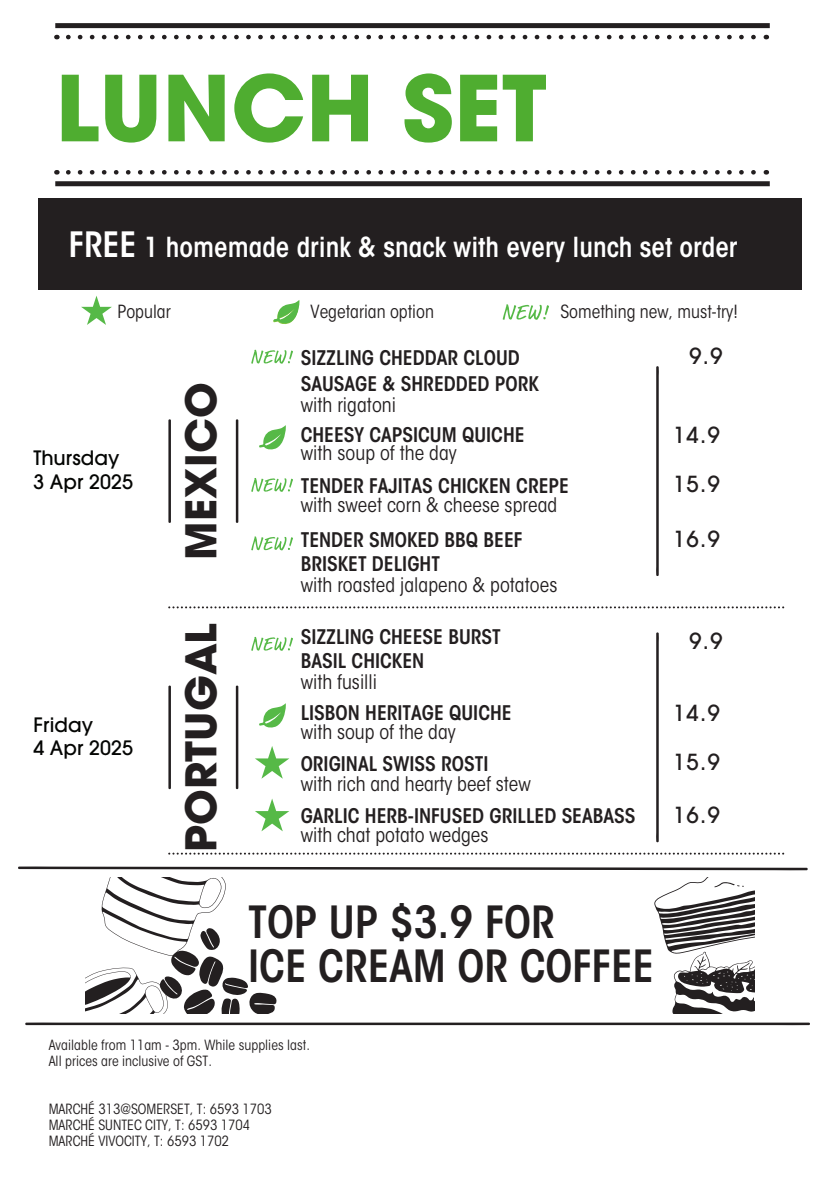
<style>
.page{position:relative;width:840px;height:1191px;background:#fff}
.page>*{position:absolute;margin:0;border:0;box-sizing:border-box;transform-origin:0 0}
.t1{font:700 90px "Avant Garde";color:#4fad30}
.t2{font:600 condensed 44px/43.8px "ITC Avant Garde Std";color:#231f20}
.t3{font:700 42px "Avant Garde";color:#231f20}
.t4{font:600 condensed 27.4px "ITC Avant Garde Std";color:#fff}
.t5{font:500 22px "ITC Avant Garde Std";letter-spacing:.065em;color:#231f20}
.t6{font:600 condensed 20px/24px "ITC Avant Garde Std";color:#231f20}
.t7{font:condensed 20px "ITC Avant Garde Std";letter-spacing:.005em;color:#231f20}
.t8{font:500 19.8px/23.6px "ITC Avant Garde Std";color:#040503}
.t9{font:condensed 18px "ITC Avant Garde Std";color:#231f20}
.t10{font:condensed 14px/16px "ITC Avant Garde Std";letter-spacing:.005em;color:#231f20}
.s1{font-size:34.6px}
</style>
<div class="page">
<svg style="left:18px;top:866px;width:789px;height:4px"></svg>
<svg style="left:656px;top:366px;width:2px;height:210px"></svg>
<svg style="left:236px;top:419px;width:2px;height:104px"></svg>
<svg style="left:168px;top:419px;width:3px;height:104px"></svg>
<svg style="left:169px;top:606px;width:616px;height:2px"></svg>
<svg style="left:169px;top:852px;width:616px;height:2px"></svg>
<svg style="left:25px;top:877px;width:785px;height:148px"></svg>
<svg style="left:273px;top:300px;width:26px;height:24px"></svg>
<svg style="left:81px;top:296px;width:31px;height:29px"></svg>
<svg style="left:502px;top:304px;width:46px;height:16px"></svg>
<svg style="left:656px;top:632px;width:2px;height:210px"></svg>
<svg style="left:236px;top:685px;width:2px;height:104px"></svg>
<svg style="left:168px;top:685px;width:3px;height:104px"></svg>
<svg style="left:251px;top:478px;width:42px;height:14px"></svg>
<svg style="left:259px;top:425px;width:27px;height:25px"></svg>
<svg style="left:251px;top:350px;width:42px;height:14px"></svg>
<svg style="left:251px;top:536px;width:42px;height:14px"></svg>
<svg style="left:259px;top:703px;width:27px;height:25px"></svg>
<svg style="left:255px;top:798px;width:34px;height:33px"></svg>
<svg style="left:251px;top:637px;width:42px;height:14px"></svg>
<svg style="left:255px;top:746px;width:34px;height:32px"></svg>
<div style="left:38px;top:198px;width:763px;height:92px;background:#231f20"></div>
<div style="left:55px;top:23px;width:714px;height:5px;background:#231f20"></div>
<svg style="left:68px;top:35px;width:3px;height:4px"></svg>
<svg style="left:80px;top:35px;width:676px;height:4px"></svg>
<div style="left:55px;top:181px;width:714px;height:5px;background:#231f20"></div>
<svg style="left:68px;top:170px;width:3px;height:5px"></svg>
<svg style="left:80px;top:170px;width:676px;height:5px"></svg>
<h1 class="t1" style="left:55px;top:50px;width:492px">LUNCH SET</h1>
<h3 class="t4" style="left:69px;top:230px;width:669px"><span class="s1">FREE</span> 1 homemade drink &amp; snack with every lunch set order</h3>
<p class="t9" style="left:117px;top:301px;width:55px">Popular</p>
<p class="t9" style="left:310px;top:301px;width:125px">Vegetarian option</p>
<p class="t9" style="left:560px;top:301px;width:179px">Something new, must-try!</p>
<p class="t8" style="left:34px;top:446px;width:101px">Thursday<br>3 Apr 2025</p>
<p class="t8" style="left:34px;top:712px;width:101px">Friday<br>4 Apr 2025</p>
<h3 class="t3" style="left:173px;top:559px;width:178px;rotate:-90deg">MEXICO</h3>
<h3 class="t3" style="left:173px;top:851px;width:230px;rotate:-90deg">PORTUGAL</h3>
<p class="t6" style="left:300px;top:344px;width:239px;line-height:26px">SIZZLING CHEDDAR CLOUD<br>SAUSAGE &amp; SHREDDED PORK</p>
<p class="t7" style="left:300px;top:393px;width:97px">with rigatoni</p>
<p class="t5" style="left:689px;top:342px;width:35px">9.9</p>
<p class="t6" style="left:300px;top:422px;width:225px">CHEESY CAPSICUM QUICHE</p>
<p class="t5" style="left:672px;top:421px;width:48px">14.9</p>
<p class="t7" style="left:300px;top:441px;width:158px">with soup of the day</p>
<p class="t6" style="left:300px;top:474px;width:269px">TENDER FAJITAS CHICKEN CREPE</p>
<p class="t7" style="left:300px;top:493px;width:258px">with sweet corn &amp; cheese spread</p>
<p class="t5" style="left:672px;top:470px;width:48px">15.9</p>
<p class="t6" style="left:300px;top:527px;width:223px">TENDER SMOKED BBQ BEEF<br>BRISKET DELIGHT</p>
<p class="t5" style="left:672px;top:525px;width:48px">16.9</p>
<p class="t7" style="left:300px;top:573px;width:258px">with roasted jalapeno &amp; potatoes</p>
<p class="t6" style="left:300px;top:625px;width:201px">SIZZLING CHEESE BURST</p>
<p class="t5" style="left:689px;top:627px;width:35px">9.9</p>
<p class="t6" style="left:300px;top:649px;width:125px">BASIL CHICKEN</p>
<p class="t7" style="left:300px;top:669px;width:78px">with fusilli</p>
<p class="t6" style="left:300px;top:700px;width:212px">LISBON HERITAGE QUICHE</p>
<p class="t5" style="left:672px;top:699px;width:48px">14.9</p>
<p class="t7" style="left:300px;top:719px;width:156px">with soup of the day</p>
<p class="t6" style="left:300px;top:752px;width:189px">ORIGINAL SWISS ROSTI</p>
<p class="t7" style="left:300px;top:771px;width:231px">with rich and hearty beef stew</p>
<p class="t5" style="left:672px;top:748px;width:48px">15.9</p>
<p class="t6" style="left:300px;top:803px;width:336px">GARLIC HERB-INFUSED GRILLED SEABASS</p>
<p class="t5" style="left:672px;top:801px;width:48px">16.9</p>
<p class="t7" style="left:300px;top:823px;width:189px">with chat potato wedges</p>
<h2 class="t2" style="left:248px;top:900px;width:407px">TOP UP $3.9 FOR<br>ICE CREAM OR COFFEE</h2>
<p class="t10" style="left:49px;top:1036px;width:263px;line-height:16.8px">Available from 11am - 3pm. While supplies last.<br>All prices are inclusive of GST.</p>
<p class="t10" style="left:49px;top:1101px;width:224px">MARCHÉ 313@SOMERSET, T: 6593 1703<br>MARCHÉ SUNTEC CITY, T: 6593 1704<br>MARCHÉ VIVOCITY, T: 6593 1702</p>
</div>
